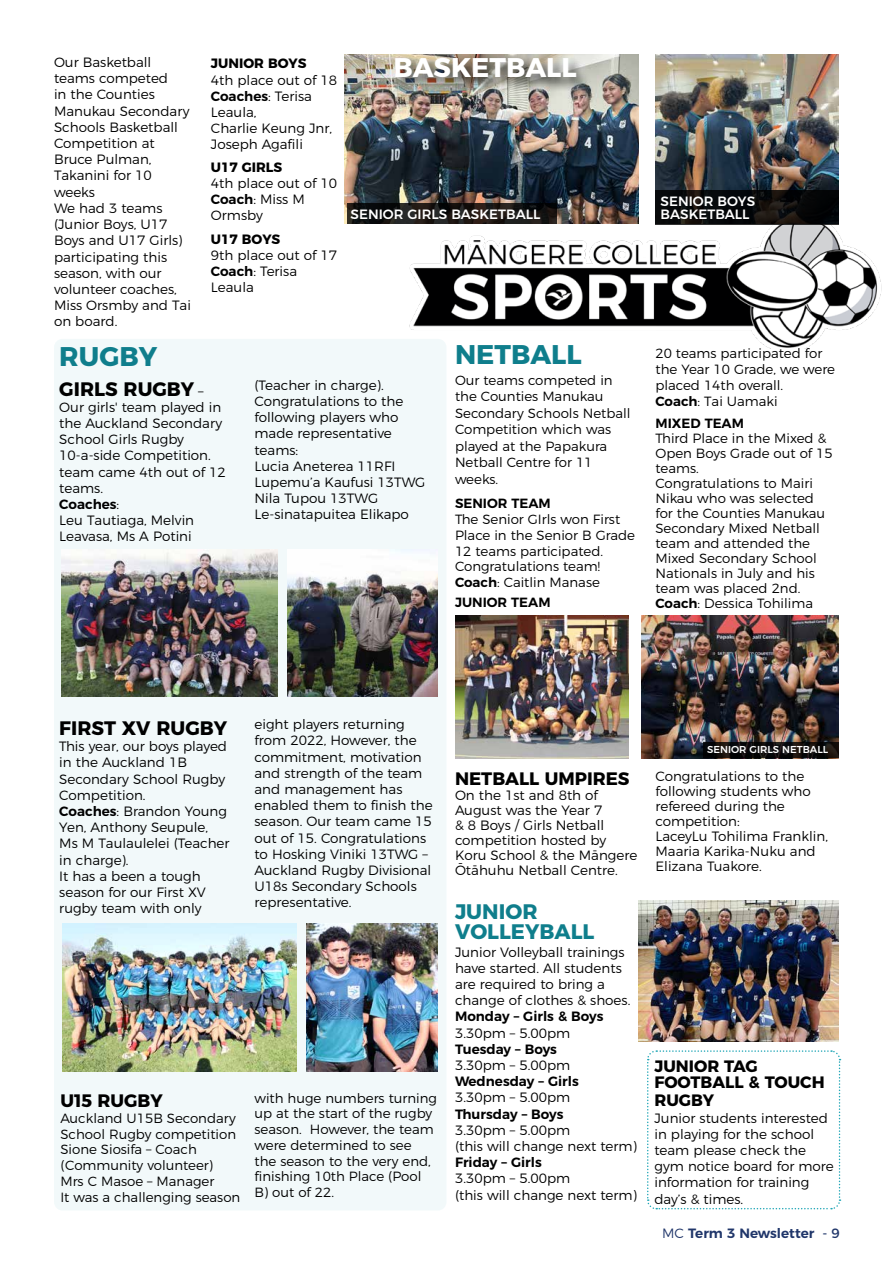
<style>
.page{position:relative;width:893px;height:1263px;background:#fff}
.page>*{position:absolute;margin:0;border:0;box-sizing:border-box;transform-origin:0 0}
.t1{font:700 27px "Montserrat";color:#0f7e8c}
.t2{font:700 27px "Montserrat";color:#fff}
.t3{font:700 21px/19.5px "Montserrat";color:#0f7e8c}
.t4{font:700 19.5px "Montserrat";color:#000}
.t5{font:700 18px "Montserrat";color:#000}
.t6{font:700 16.5px/16.5px "Montserrat";color:#000}
.t7{font:300 13.5px/16.2px "Montserrat";color:#000}
.t8{font:600 13.5px "Montserrat";color:#000}
.t9{font:500 13.5px/13.5px "Montserrat";color:#fff}
.t10{font:700 13.5px "Montserrat";color:#000}
.t11{font:600 13.5px "Montserrat";color:#20366a}
.t12{font:300 13.35px/15.8px "Montserrat";color:#000}
.t13{font:600 13.35px "Montserrat";color:#000}
.t14{font:500 10.05px "Montserrat";color:#fff}
.s1{font-weight:600}
.s2{font-weight:300;font-size:13.5px}
.s3{font-weight:300}
.s4{font-weight:400}
</style>
<div class="page">
<div style="left:54px;top:339px;width:392px;height:871px;background:#f2f9fa;border-radius:9px"></div>
<svg style="left:647px;top:1050px;width:194px;height:160px"></svg>
<img style="left:641px;top:615px;width:198px;height:143px">
<img style="left:409px;top:212px;width:473px;height:136px">
<svg style="left:703px;top:743px;width:136px;height:15px;background:#100d0c"></svg>
<img style="left:344px;top:54px;width:294px;height:170px">
<img style="left:655px;top:54px;width:184px;height:136px">
<svg style="left:347px;top:203px;width:209px;height:21px;background:#191715"></svg>
<svg style="left:655px;top:190px;width:184px;height:34px;background:#0a0a0b"></svg>
<div style="left:392px;top:54px;width:199px;height:38px;background:#000;opacity:.75"></div>
<img style="left:638px;top:900px;width:201px;height:141px">
<img style="left:61px;top:550px;width:216px;height:146px">
<img style="left:287px;top:550px;width:151px;height:146px">
<img style="left:62px;top:924px;width:235px;height:148px">
<img style="left:306px;top:924px;width:132px;height:148px">
<img style="left:455px;top:615px;width:173px;height:143px">
<p class="t7" style="left:54px;top:53px;width:139px">Our Basketball teams competed<br>in the Counties<br>Manukau Secondary<br>Schools Basketball<br>Competition at<br>Bruce Pulman,<br>Takanini for 10 weeks<br>We had 3 teams (Junior Boys, U17<br>Boys and U17 Girls) participating this season, with our volunteer coaches,<br>Miss Orsmby and Tai on board.</p>
<h1 class="t1" style="left:59px;top:334px;width:99px">RUGBY</h1>
<p class="t10" style="left:211px;top:52px;width:97px">JUNIOR BOYS</p>
<p class="t7" style="left:211px;top:71px;width:128px">4th place out of 18<br><span class="s1">Coaches</span>: Terisa<br>Leaula,<br>Charlie Keung Jnr,<br>Joseph Agafili</p>
<p class="t10" style="left:211px;top:156px;width:73px">U17 GIRLS</p>
<p class="t7" style="left:211px;top:174px;width:128px">4th place out of 10<br><span class="s1">Coach</span>: Miss M<br>Ormsby</p>
<p class="t10" style="left:211px;top:228px;width:71px">U17 BOYS</p>
<p class="t7" style="left:211px;top:246px;width:128px">9th place out of 17<br><span class="s1">Coach</span>: Terisa<br>Leaula</p>
<h1 class="t2" style="left:393px;top:45px;width:185px">BASKETBALL</h1>
<p class="t9" style="left:351px;top:206px;width:191px">SENIOR GIRLS BASKETBALL</p>
<h1 class="t1" style="left:455px;top:332px;width:128px">NETBALL</h1>
<h3 class="t4" style="left:59px;top:373px;width:146px">GIRLS RUGBY <span class="s2">–</span></h3>
<p class="t7" style="left:59px;top:398px;width:168px">Our girls' team played in the Auckland Secondary<br>School Girls Rugby<br>10-a-side Competition. team came 4th out of 12 teams.<br><span class="s1">Coaches</span>:<br>Leu Tautiaga, Melvin<br>Leavasa, Ms A Potini</p>
<p class="t7" style="left:254px;top:376px;width:172px">(Teacher in charge).<br>Congratulations to the following players who made representative teams:<br>Lucia Aneterea 11RFI<br>Lupemu’a Kaufusi 13TWG<br>Nila Tupou 13TWG<br>Le-sinatapuitea Elikapo</p>
<p class="t12" style="left:455px;top:370px;width:177px;line-height:16.5px">Our teams competed in the Counties Manukau<br>Secondary Schools Netball<br>Competition which was played at the Papakura<br>Netball Centre for 11 weeks.</p>
<p class="t13" style="left:455px;top:493px;width:97px">SENIOR TEAM</p>
<p class="t12" style="left:455px;top:510px;width:181px">The Senior GIrls won First<br>Place in the Senior B Grade<br>12 teams participated.<br>Congratulations team!<br><span class="s1">Coach</span>: Caitlin Manase</p>
<p class="t13" style="left:455px;top:592px;width:97px">JUNIOR TEAM</p>
<p class="t9" style="left:661px;top:193px;width:96px">SENIOR BOYS<br>BASKETBALL</p>
<p class="t12" style="left:655px;top:345px;width:181px">20 teams participated for the Year 10 Grade, we were placed 14th overall.<br><span class="s1">Coach</span>: Tai Uamaki</p>
<p class="t13" style="left:655px;top:413px;width:90px">MIXED TEAM</p>
<p class="t12" style="left:655px;top:430px;width:179px;line-height:15px">Third Place in the Mixed &amp;<br>Open Boys Grade out of 15 teams.<br>Congratulations to Mairi<br>Nikau who was selected for the Counties Manukau<br>Secondary Mixed Netball team and attended the<br>Mixed Secondary School<br>Nationals in July and his team was placed 2nd.<br><span class="s1">Coach</span>: Dessica Tohilima</p>
<h3 class="t4" style="left:59px;top:712px;width:169px">FIRST XV RUGBY</h3>
<p class="t7" style="left:59px;top:737px;width:172px">This year, our boys played in the Auckland 1B<br>Secondary School Rugby<br>Competition.<br><span class="s1">Coaches</span>: Brandon Young<br>Yen, Anthony Seupule,<br>Ms M Taulaulelei (Teacher in charge).<br>It has a been a tough season for our First XV rugby team with only</p>
<p class="t7" style="left:254px;top:715px;width:180px">eight players returning from 2022, However, the commitment, motivation and strength of the team and management has enabled them to finish the season. Our team came 15 out of 15. Congratulations to Hosking Viniki 13TWG –<br>Auckland Rugby Divisional<br>U18s Secondary Schools representative.</p>
<h3 class="t5" style="left:60px;top:1086px;width:104px">U15 RUGBY</h3>
<p class="t12" style="left:60px;top:1109px;width:181px">Auckland U15B Secondary<br>School Rugby competition<br>Sione Siosifa – Coach (Community volunteer)<br>Mrs C Masoe – Manager<br>It was a challenging season</p>
<p class="t12" style="left:254px;top:1089px;width:184px">with huge numbers turning up at the start of the rugby season. However, the team were determined to see<br>the season to the very end, finishing 10th Place (Pool<br>B) out of 22.</p>
<h3 class="t5" style="left:455px;top:764px;width:176px">NETBALL UMPIRES</h3>
<p class="t7" style="left:455px;top:786px;width:184px;line-height:15px">On the 1st and 8th of<br>August was the Year 7<br>&amp; 8 Boys / Girls Netball competition hosted by<br>Koru School &amp; the Māngere<br>Ōtāhuhu Netball Centre.</p>
<h2 class="t3" style="left:455px;top:900px;width:141px">JUNIOR<br>VOLLEYBALL</h2>
<p class="t7" style="left:455px;top:942px;width:177px">Junior Volleyball trainings have started. All students are required to bring a change of clothes &amp; shoes.</p>
<p class="t8" style="left:455px;top:1005px;width:150px">Monday – Girls &amp; Boys</p>
<p class="t7" style="left:455px;top:1023px;width:117px">3.30pm – 5.00pm</p>
<p class="t8" style="left:455px;top:1038px;width:104px">Tuesday – Boys</p>
<p class="t7" style="left:455px;top:1056px;width:117px">3.30pm – 5.00pm</p>
<p class="t8" style="left:455px;top:1070px;width:125px">Wednesday – Girls</p>
<p class="t7" style="left:455px;top:1088px;width:117px">3.30pm – 5.00pm</p>
<p class="t8" style="left:455px;top:1103px;width:110px">Thursday – Boys</p>
<p class="t7" style="left:455px;top:1121px;width:183px">3.30pm – 5.00pm<br>(this will change next term)</p>
<p class="t8" style="left:455px;top:1151px;width:88px">Friday – Girls</p>
<p class="t7" style="left:455px;top:1169px;width:183px">3.30pm – 5.00pm<br>(this will change next term)</p>
<p class="t14" style="left:707px;top:741px;width:123px">SENIOR GIRLS NETBALL</p>
<p class="t7" style="left:655px;top:767px;width:174px;line-height:15px">Congratulations to the following students who refereed during the competition:<br>LaceyLu Tohilima Franklin,<br>Maaria Karika-Nuku and<br>Elizana Tuakore.</p>
<p class="t6" style="left:654px;top:1056px;width:172px">JUNIOR TAG<br>FOOTBALL &amp; TOUCH</p>
<p class="t6" style="left:654px;top:1091px;width:61px">RUGBY</p>
<p class="t7" style="left:654px;top:1108px;width:181px">Junior students interested in playing for the school team please check the gym notice board for more information for training day’s &amp; times.</p>
<p class="t11" style="left:662px;top:1222px;width:179px"><span class="s3">MC</span> Term 3 Newsletter <span class="s4">- 9</span></p>
</div>
